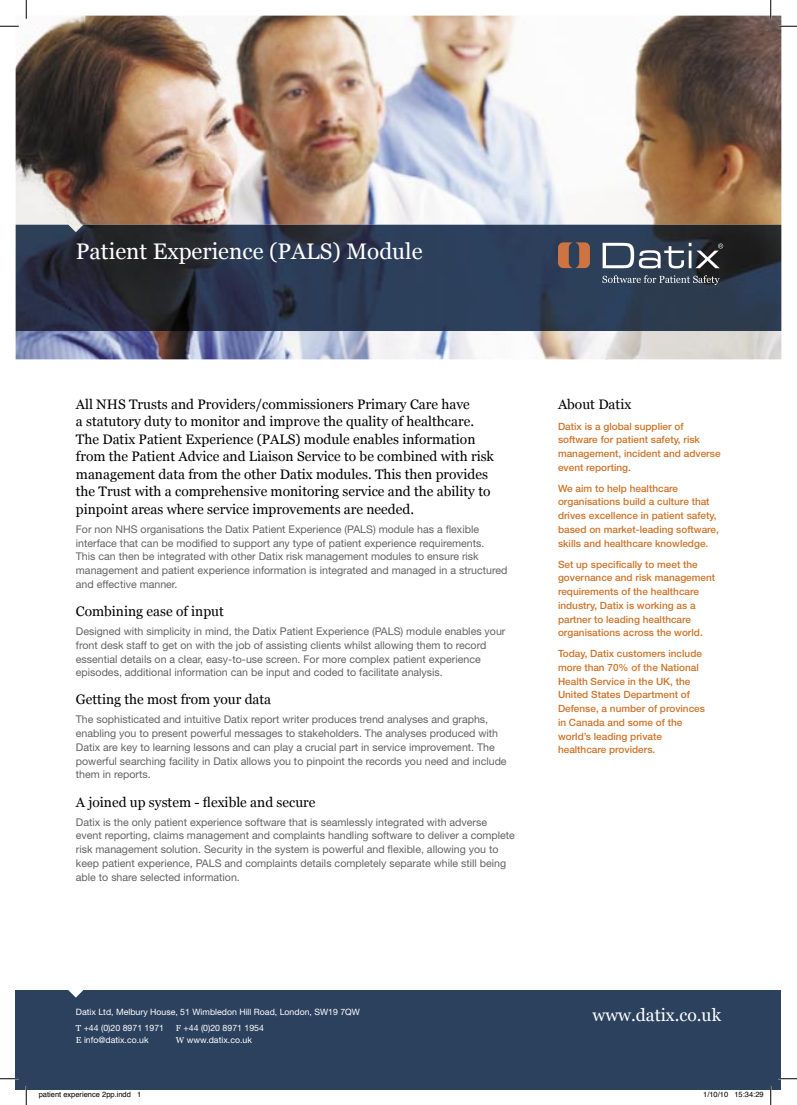
<style>
.page{position:relative;width:797px;height:1105px;background:#fff}
.page>*{position:absolute;margin:0;border:0;box-sizing:border-box;transform-origin:0 0}
.t1{font:22.5px "Georgia";color:#fff}
.t2{font:17.5px "Georgia";color:#fff}
.t3{font:13.75px/17.5px "Georgia";color:#000}
.t4{font:10.62px/13.8px "Helvetica Neue";color:#636363}
.t5{font:500 10px/13.8px "Helvetica Neue";color:#cd742a}
.t6{font:8.75px/16px "Helvetica Neue";color:#fff}
.t7{font:7.5px "Helvetica";color:#000}
.s1{font-family:"Georgia"}
</style>
<div class="page">
<img style="left:16px;top:16px;width:765px;height:343px">
<img style="left:16px;top:225px;width:765px;height:106px">
<div style="left:16px;top:990px;width:765px;height:99px;background:#2c415e"></div>
<svg style="left:68px;top:990px;width:15px;height:7px"></svg>
<svg style="left:602px;top:243px;width:121px;height:25px"></svg>
<svg style="left:558px;top:242px;width:32px;height:26px"></svg>
<svg style="left:602px;top:275px;width:117px;height:10px"></svg>
<svg style="left:0;top:25px;width:19px;height:2px"></svg>
<svg style="left:778px;top:25px;width:19px;height:2px"></svg>
<svg style="left:0;top:1078px;width:19px;height:1px"></svg>
<svg style="left:778px;top:1078px;width:19px;height:1px"></svg>
<svg style="left:25px;top:0;width:2px;height:19px"></svg>
<svg style="left:25px;top:1086px;width:2px;height:19px"></svg>
<svg style="left:770px;top:0;width:1px;height:19px"></svg>
<svg style="left:770px;top:1086px;width:1px;height:19px"></svg>
<h1 class="t1" style="left:76px;top:238px;width:348px">Patient Experience (PALS) Module</h1>
<p class="t3" style="left:76px;top:395px;width:419px">All NHS Trusts and Providers/commissioners Primary Care have<br>a statutory duty to monitor and improve the quality of healthcare.<br>The Datix Patient Experience (PALS) module enables information from the Patient Advice and Liaison Service to be combined with risk management data from the other Datix modules. This then provides the Trust with a comprehensive monitoring service and the ability to pinpoint areas where service improvements are needed.</p>
<p class="t4" style="left:76px;top:522px;width:433px">For non NHS organisations the Datix Patient Experience (PALS) module has a flexible interface that can be modified to support any type of patient experience requirements.<br>This can then be integrated with other Datix risk management modules to ensure risk management and patient experience information is integrated and managed in a structured and effective manner.</p>
<p class="t3" style="left:76px;top:603px;width:149px">Combining ease of input</p>
<p class="t4" style="left:76px;top:624px;width:431px">Designed with simplicity in mind, the Datix Patient Experience (PALS) module enables your front desk staff to get on with the job of assisting clients whilst allowing them to record essential details on a clear, easy-to-use screen. For more complex patient experience episodes, additional information can be input and coded to facilitate analysis.</p>
<p class="t3" style="left:76px;top:691px;width:197px">Getting the most from your data</p>
<p class="t4" style="left:76px;top:713px;width:432px">The sophisticated and intuitive Datix report writer produces trend analyses and graphs, enabling you to present powerful messages to stakeholders. The analyses produced with Datix are key to learning lessons and can play a crucial part in service improvement. The powerful searching facility in Datix allows you to pinpoint the records you need and include them in reports.</p>
<p class="t3" style="left:76px;top:793px;width:241px">A joined up system - flexible and secure</p>
<p class="t4" style="left:76px;top:815px;width:440px">Datix is the only patient experience software that is seamlessly integrated with adverse event reporting, claims management and complaints handling software to deliver a complete risk management solution. Security in the system is powerful and flexible, allowing you to keep patient experience, PALS and complaints details completely separate while still being able to share selected information.</p>
<p class="t3" style="left:558px;top:395px;width:75px">About Datix</p>
<p class="t5" style="left:558px;top:419px;width:164px">Datix is a global supplier of software for patient safety, risk management, incident and adverse event reporting.</p>
<p class="t5" style="left:558px;top:481px;width:162px">We aim to help healthcare organisations build a culture that drives excellence in patient safety, based on market-leading software, skills and healthcare knowledge.</p>
<p class="t5" style="left:558px;top:557px;width:159px">Set up specifically to meet the governance and risk management requirements of the healthcare industry, Datix is working as a partner to leading healthcare organisations across the world.</p>
<p class="t5" style="left:558px;top:647px;width:148px">Today, Datix customers include more than 70% of the National<br>Health Service in the UK, the<br>United States Department of<br>Defense, a number of provinces in Canada and some of the world’s leading private healthcare providers.</p>
<p class="t6" style="left:76px;top:1003px;width:285px">Datix Ltd, Melbury House, 51 Wimbledon Hill Road, London, SW19 7QW<br><span class="s1">T</span> +44 (0)20 8971 1971</p>
<p class="t6" style="left:176px;top:1019px;width:89px"><span class="s1">F</span> +44 (0)20 8971 1954</p>
<p class="t6" style="left:76px;top:1032px;width:74px"><span class="s1">E</span> info@datix.co.uk</p>
<p class="t6" style="left:176px;top:1032px;width:77px"><span class="s1">W</span> www.datix.co.uk</p>
<h2 class="t2" style="left:592px;top:1004px;width:130px">www.datix.co.uk</h2>
<p class="t7" style="left:39px;top:1089px;width:104px">patient experience 2pp.indd 1</p>
<p class="t7" style="left:703px;top:1089px;width:62px">1/10/10 15:34:29</p>
</div>
